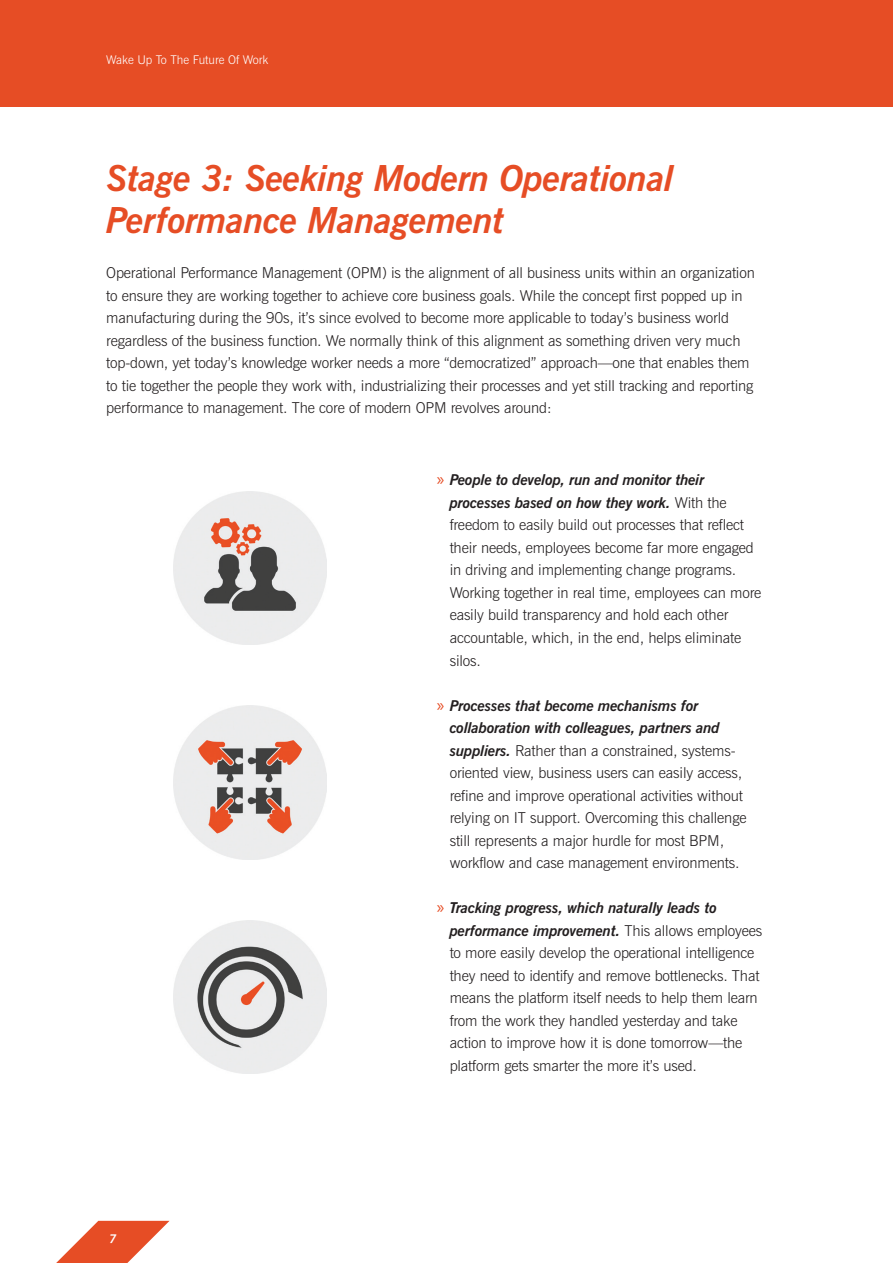
<style>
.page{position:relative;width:893px;height:1263px;background:#fff}
.page>*{position:absolute;margin:0;border:0;box-sizing:border-box;transform-origin:0 0}
.Headline_-_Red{font:italic 700 36px/42px "News Gothic BT";letter-spacing:-.01em;color:#e64d25}
.t1{font:300 15px/22.5px "News Gothic BT";letter-spacing:-.01em;color:#231f20}
.t2{font:300 12px "News Gothic BT";color:#fff}
.t3{font:italic 700 12px "News Gothic BT";color:#fff}
.s1{font-family:"Myriad Pro";font-weight:400;font-size:18px;color:#e64d25}
.s2{font-weight:700;font-style:italic}
</style>
<div class="page">
<svg style="left:56px;top:1221px;width:114px;height:42px"></svg>
<div style="left:0;top:0;width:893px;height:106px;background:#e64d25"></div>
<img style="left:173px;top:491px;width:153px;height:153px">
<img style="left:173px;top:706px;width:153px;height:153px">
<img style="left:173px;top:921px;width:153px;height:153px">
<p class="t2" style="left:106px;top:52px;width:164px">Wake Up To The Future Of Work</p>
<p class="Headline_-_Red" style="left:106px;top:157px;width:569px">Stage 3: Seeking Modern Operational<br>Performance Management</p>
<p class="t1" style="left:106px;top:261px;width:650px">Operational Performance Management (OPM) is the alignment of all business units within an organization to ensure they are working together to achieve core business goals. While the concept first popped up in manufacturing during the 90s, it’s since evolved to become more applicable to today’s business world regardless of the business function. We normally think of this alignment as something driven very much top-down, yet today’s knowledge worker needs a more “democratized” approach—one that enables them to tie together the people they work with, industrializing their processes and yet still tracking and reporting performance to management. The core of modern OPM revolves around:</p>
<p class="t3" style="left:110px;top:1231px;width:9px">7</p>
<p class="t1" style="left:450px;top:469px;width:313px;text-indent:-13px"><span class="s1">»</span> <span class="s2">People to develop, run and monitor their processes based on how they work.</span> With the freedom to easily build out processes that reflect their needs, employees become far more engaged in driving and implementing change programs.<br>Working together in real time, employees can more easily build transparency and hold each other accountable, which, in the end, helps eliminate silos.</p>
<p class="t1" style="left:450px;top:694px;width:298px;text-indent:-13px"><span class="s1">»</span> <span class="s2">Processes that become mechanisms for collaboration with colleagues, partners and suppliers.</span> Rather than a constrained, systems&shy;oriented view, business users can easily access, refine and improve operational activities without relying on IT support. Overcoming this challenge still represents a major hurdle for most BPM, workflow and case management environments.</p>
<p class="t1" style="left:450px;top:896px;width:314px;text-indent:-13px"><span class="s1">»</span> <span class="s2">Tracking progress, which naturally leads to performance improvement.</span> This allows employees to more easily develop the operational intelligence they need to identify and remove bottlenecks. That means the platform itself needs to help them learn from the work they handled yesterday and take action to improve how it is done tomorrow—the platform gets smarter the more it’s used.</p>
</div>
